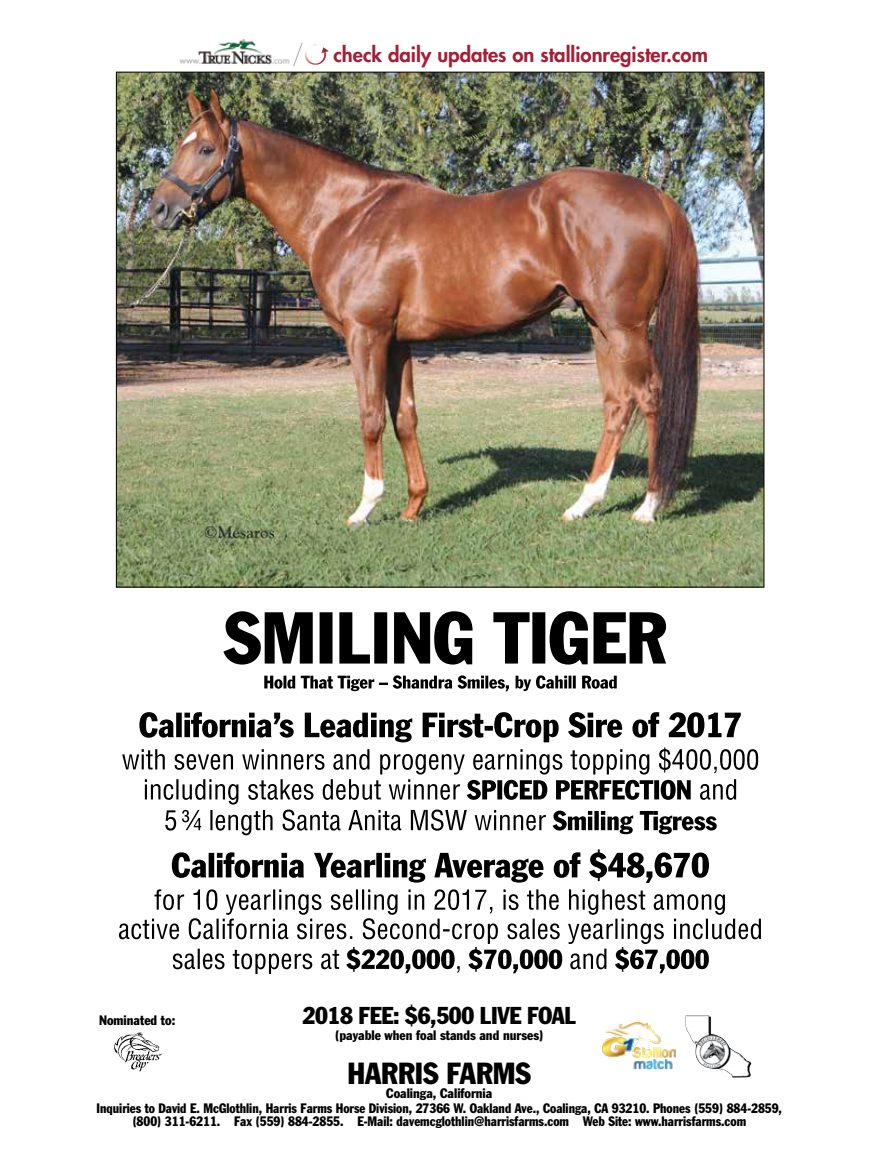
<style>
.page{position:relative;width:878px;height:1175px;background:#fff}
.page>*{position:absolute;margin:0;border:0;box-sizing:border-box;transform-origin:0 0}
.t1{font:condensed 30px "Franklin Gothic Std";color:#000}
.t2{font:condensed 24px "Franklin Gothic Std";letter-spacing:-.015em;color:#000}
.t3{font:800 20.25px "Futura Std";color:#a41f36}
.t4{font:condensed 13.5px/15px "Franklin Gothic Std";color:#000;text-align:center}
.t5{font:condensed 13.5px "Franklin Gothic Std";color:#000;scale:.95 1}
</style>
<div class="page">
<img style="left:118px;top:74px;width:644px;height:511px">
<img style="left:114px;top:1032px;width:48px;height:40px">
<img style="left:179px;top:39px;width:111px;height:26px">
<svg style="left:293px;top:42px;width:36px;height:25px"></svg>
<img style="left:685px;top:1015px;width:66px;height:62px">
<img style="left:602px;top:1022px;width:73px;height:47px">
<svg style="left:119px;top:889px;width:642px;height:85px"></svg>
<svg style="left:172px;top:849px;width:537px;height:34px"></svg>
<svg style="left:122px;top:712px;width:636px;height:123px"></svg>
<svg style="left:264px;top:675px;width:352px;height:16px"></svg>
<svg style="left:223px;top:611px;width:443px;height:53px"></svg>
<h3 class="t3" style="left:333px;top:42px;width:376px">check daily updates on stallionregister.com</h3>
<h2 class="t2" style="left:302px;top:1000px;width:275px">2018 FEE: $6,500 LIVE FOAL</h2>
<p class="t4" style="left:335px;top:1028px;width:210px">(payable when foal stands and nurses)</p>
<h1 class="t1" style="left:347px;top:1055px;width:185px">HARRIS FARMS</h1>
<p class="t4" style="left:96px;top:1085px;width:687px">Coalinga, California<br>Inquiries to David E. McGlothlin, Harris Farms Horse Division, 27366 W. Oakland Ave., Coalinga, CA 93210. Phones (559) 884-2859,</p>
<p class="t5" style="left:132px;top:1113px;width:647px">(800) 311-6211. Fax (559) 884-2855. E-Mail: davemcglothlin@harrisfarms.com Web Site: www.harrisfarms.com</p>
<p class="t4" style="left:99px;top:1013px;width:78px">Nominated to:</p>
</div>
